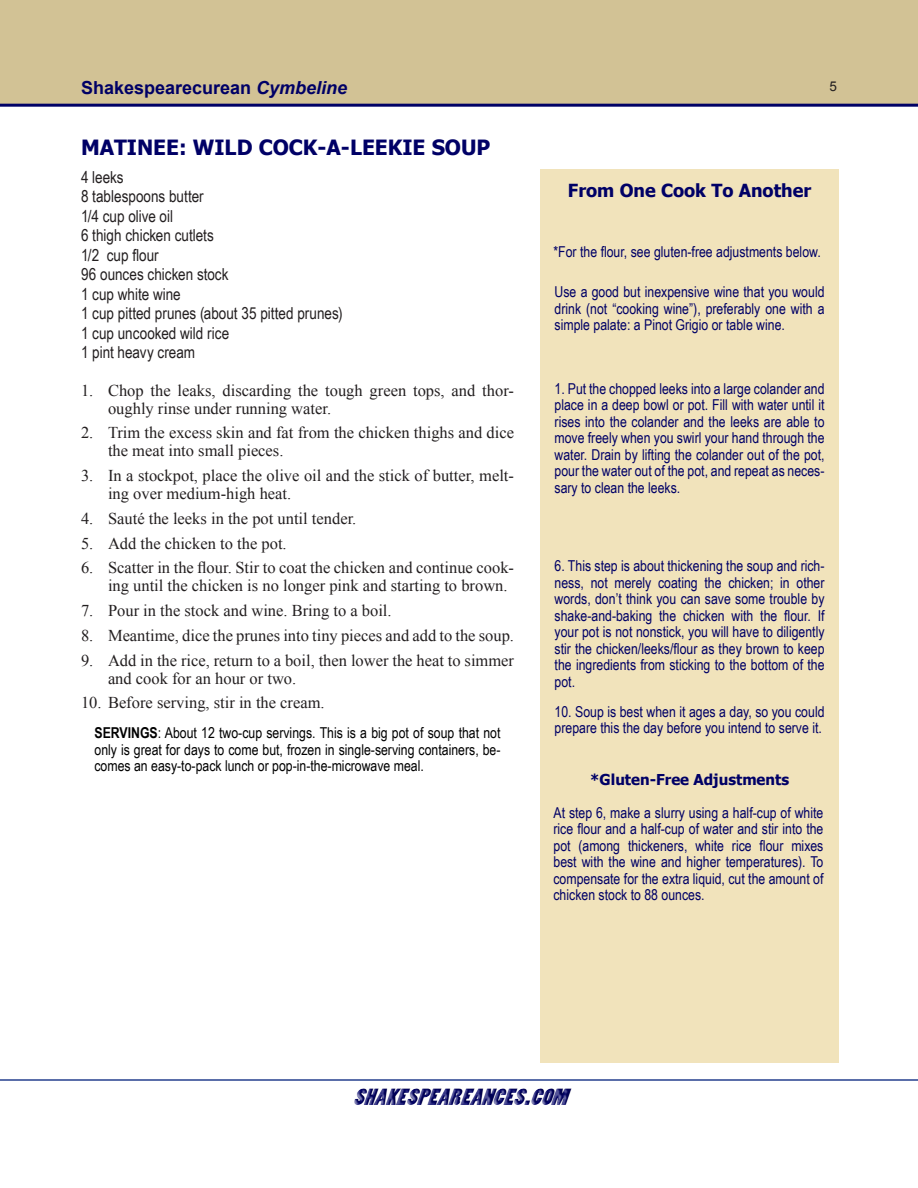
<style>
.page{position:relative;width:918px;height:1188px;background:#fff}
.page>*{position:absolute;margin:0;border:0;box-sizing:border-box;transform-origin:0 0}
.t1{font:italic 22.05px "Poplar Std";color:#006;scale:1.05 1}
.Body{font:700 21px "Tahoma";color:#006}
.t2{font:700 18px "Arial";color:#006}
.Body-2{font:700 18px "Tahoma";color:#006}
.t3{font:16.5px/18px "Times New Roman";color:#231f20}
.Ingredients{font:16.5px "Arial Narrow";color:#231f20}
.Secrets{font:15px/16.5px "Arial Narrow";color:#006;text-align:justify}
.Servings{font:15px/16.5px "Arial Narrow";color:#000;text-align:justify}
.Body-3{font:700 15px "Tahoma";color:#006}
.t4{font:13.5px "Arial";color:#231f20}
.s1{font-style:italic}
.s2{font-weight:700}
.s3{font-size:31.5px}
</style>
<div class="page">
<div style="left:0;top:0;width:918px;height:104px;background:#d2c295"></div>
<hr style="left:0;top:1079px;width:918px;height:2px;background:#253f8e">
<div style="left:353px;top:1083px;width:224px;height:27px;background:#231f20;opacity:.75"></div>
<hr style="left:0;top:104px;width:918px;height:3px;background:#006">
<div style="left:540px;top:170px;width:298px;height:893px;background:#f1e3bb"></div>
<p class="t2" style="left:81px;top:76px;width:268px">Shakespearecurean <span class="s1">Cymbeline</span></p>
<p class="t4" style="left:829px;top:78px;width:9px">5</p>
<p class="Body" style="left:81px;top:133px;width:411px">MATINEE: WILD COCK-A-LEEKIE SOUP</p>
<p class="Ingredients" style="left:81px;top:165px;width:44px">4 leeks</p>
<p class="Ingredients" style="left:81px;top:184px;width:124px">8 tablespoons butter</p>
<p class="Ingredients" style="left:81px;top:204px;width:94px">1/4 cup olive oil</p>
<p class="Ingredients" style="left:81px;top:223px;width:134px">6 thigh chicken cutlets</p>
<p class="Ingredients" style="left:81px;top:243px;width:79px">1/2 cup flour</p>
<p class="Ingredients" style="left:81px;top:262px;width:149px">96 ounces chicken stock</p>
<p class="Ingredients" style="left:81px;top:282px;width:101px">1 cup white wine</p>
<p class="Ingredients" style="left:81px;top:301px;width:263px">1 cup pitted prunes (about 35 pitted prunes)</p>
<p class="Ingredients" style="left:81px;top:321px;width:150px">1 cup uncooked wild rice</p>
<p class="Ingredients" style="left:81px;top:340px;width:116px">1 pint heavy cream</p>
<p class="t3" style="left:108px;top:381px;width:408px;text-indent:-27px">1. Chop the leaks, discarding the tough green tops, and thor&shy;oughly rinse under running water.</p>
<p class="t3" style="left:108px;top:424px;width:408px;text-indent:-27px">2. Trim the excess skin and fat from the chicken thighs and dice the meat into small pieces.</p>
<p class="t3" style="left:108px;top:466px;width:408px;text-indent:-27px">3. In a stockpot, place the olive oil and the stick of butter, melt&shy;ing over medium-high heat.</p>
<p class="t3" style="left:81px;top:509px;width:277px">4. Sauté the leeks in the pot until tender.</p>
<p class="t3" style="left:81px;top:534px;width:207px">5. Add the chicken to the pot.</p>
<p class="t3" style="left:108px;top:559px;width:408px;text-indent:-27px">6. Scatter in the flour. Stir to coat the chicken and continue cook&shy;ing until the chicken is no longer pink and starting to brown.</p>
<p class="t3" style="left:81px;top:601px;width:312px">7. Pour in the stock and wine. Bring to a boil.</p>
<p class="t3" style="left:81px;top:626px;width:435px">8. Meantime, dice the prunes into tiny pieces and add to the soup.</p>
<p class="t3" style="left:108px;top:651px;width:408px;text-indent:-27px">9. Add in the rice, return to a boil, then lower the heat to simmer and cook for an hour or two.</p>
<p class="t3" style="left:81px;top:694px;width:245px">10. Before serving, stir in the cream.</p>
<p class="Servings" style="left:94px;top:724px;width:408px"><span class="s2">SERVINGS</span>: About 12 two-cup servings. This is a big pot of soup that not only is great for days to come but, frozen in single-serving containers, be&shy;comes an easy-to-pack lunch or pop-in-the-microwave meal.</p>
<p class="Body-2" style="left:568px;top:178px;width:245px">From One Cook To Another</p>
<p class="Secrets" style="left:554px;top:243px;width:269px">*For the flour, see gluten-free adjustments below.</p>
<p class="Secrets" style="left:555px;top:283px;width:272px">Use a good but inexpensive wine that you would drink (not “cooking wine”), preferably one with a simple palate: a Pinot Grigio or table wine.</p>
<p class="Secrets" style="left:555px;top:380px;width:272px">1. Put the chopped leeks into a large colander and place in a deep bowl or pot. Fill with water until it rises into the colander and the leeks are able to move freely when you swirl your hand through the water. Drain by lifting the colander out of the pot, pour the water out of the pot, and repeat as neces&shy;sary to clean the leeks.</p>
<p class="Secrets" style="left:555px;top:557px;width:272px">6. This step is about thickening the soup and rich&shy;ness, not merely coating the chicken; in other words, don’t think you can save some trouble by shake-and-baking the chicken with the flour. If your pot is not nonstick, you will have to diligently stir the chicken/leeks/flour as they brown to keep the ingredients from sticking to the bottom of the pot.</p>
<p class="Secrets" style="left:555px;top:703px;width:271px">10. Soup is best when it ages a day, so you could prepare this the day before you intend to serve it.</p>
<p class="Body-3" style="left:590px;top:769px;width:201px">*Gluten-Free Adjustments</p>
<p class="Secrets" style="left:554px;top:804px;width:271px">At step 6, make a slurry using a half-cup of white rice flour and a half-cup of water and stir into the pot (among thickeners, white rice flour mixes best with the wine and higher temperatures). To compensate for the extra liquid, cut the amount of chicken stock to 88 ounces.</p>
<h1 class="t1" style="left:353px;top:1085px;width:214px">SHAKESPEAREANCES<span class="s3">.</span>COM</h1>
</div>
